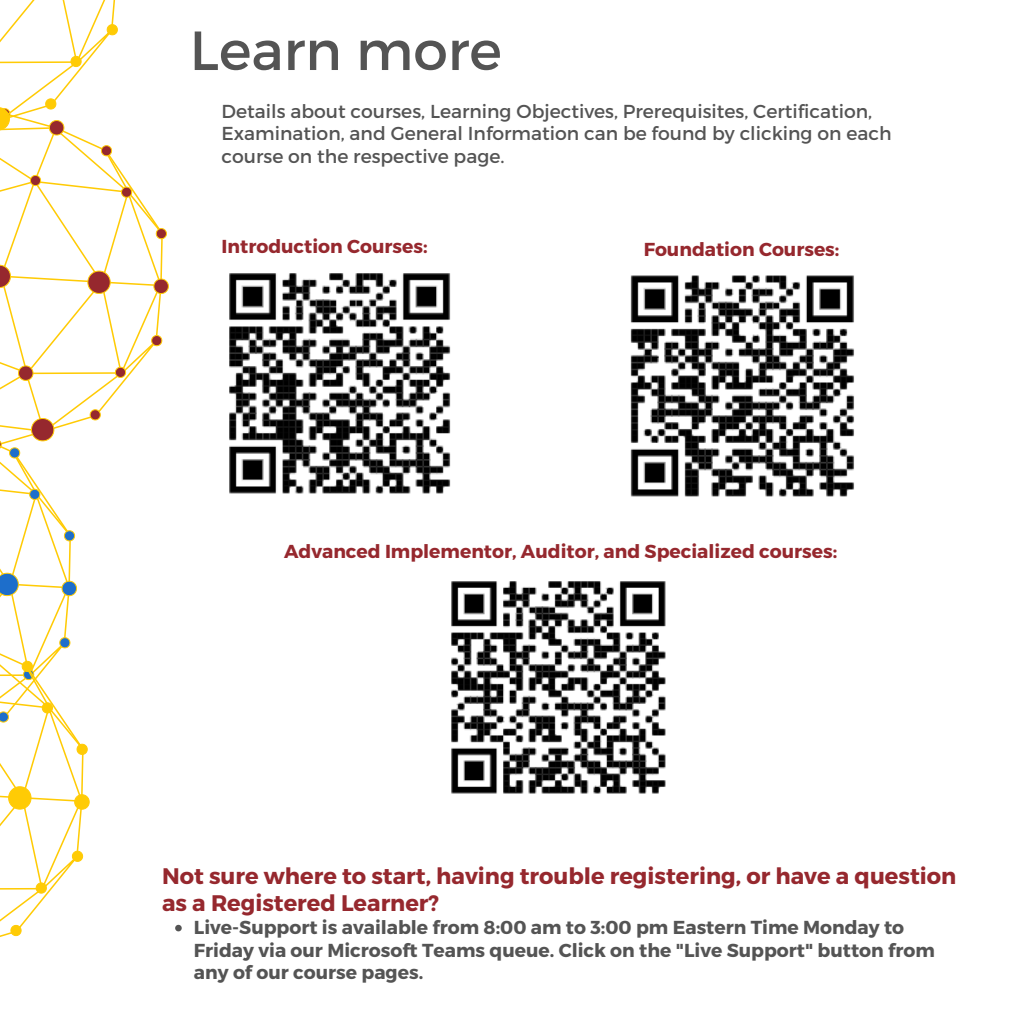
<style>
.page{position:relative;width:1013px;height:1013px;background:#fff}
.page>*{position:absolute;margin:0;border:0;box-sizing:border-box;transform-origin:0 0}
.t1{font:55px "Montserrat";color:#545454}
.t2{font:700 22.5px/26.2px "Montserrat";color:#96282e}
.t3{font:18.75px/22.5px "Montserrat";color:#545454}
.t4{font:700 18.75px/22.5px "Montserrat";color:#545454}
.t5{font:700 18.75px "Montserrat";color:#96282e}
</style>
<div class="page">
<img style="left:229px;top:273px;width:222px;height:221px">
<img style="left:630px;top:275px;width:224px;height:222px">
<img style="left:451px;top:581px;width:215px;height:213px">
<svg style="left:0;top:0;width:182px;height:937px"></svg>
<p class="t1" style="left:190px;top:15px;width:313px">Learn more</p>
<p class="t3" style="left:222px;top:99px;width:671px">Details about courses, Learning Objectives, Prerequisites, Certification,<br>Examination, and General Information can be found by clicking on each course on the respective page.</p>
<p class="t5" style="left:222px;top:234px;width:207px">Introduction Courses:</p>
<p class="t5" style="left:643px;top:237px;width:197px">Foundation Courses:</p>
<p class="t5" style="left:284px;top:539px;width:554px">Advanced Implementor, Auditor, and Specialized courses:</p>
<p class="t2" style="left:162px;top:862px;width:795px">Not sure where to start, having trouble registering, or have a question as a Registered Learner?</p>
<p class="t4" style="left:194px;top:915px;width:742px">Live-Support is available from 8:00 am to 3:00 pm Eastern Time Monday to<br>Friday via our Microsoft Teams queue. Click on the "Live Support" button from any of our course pages.</p>
</div>
